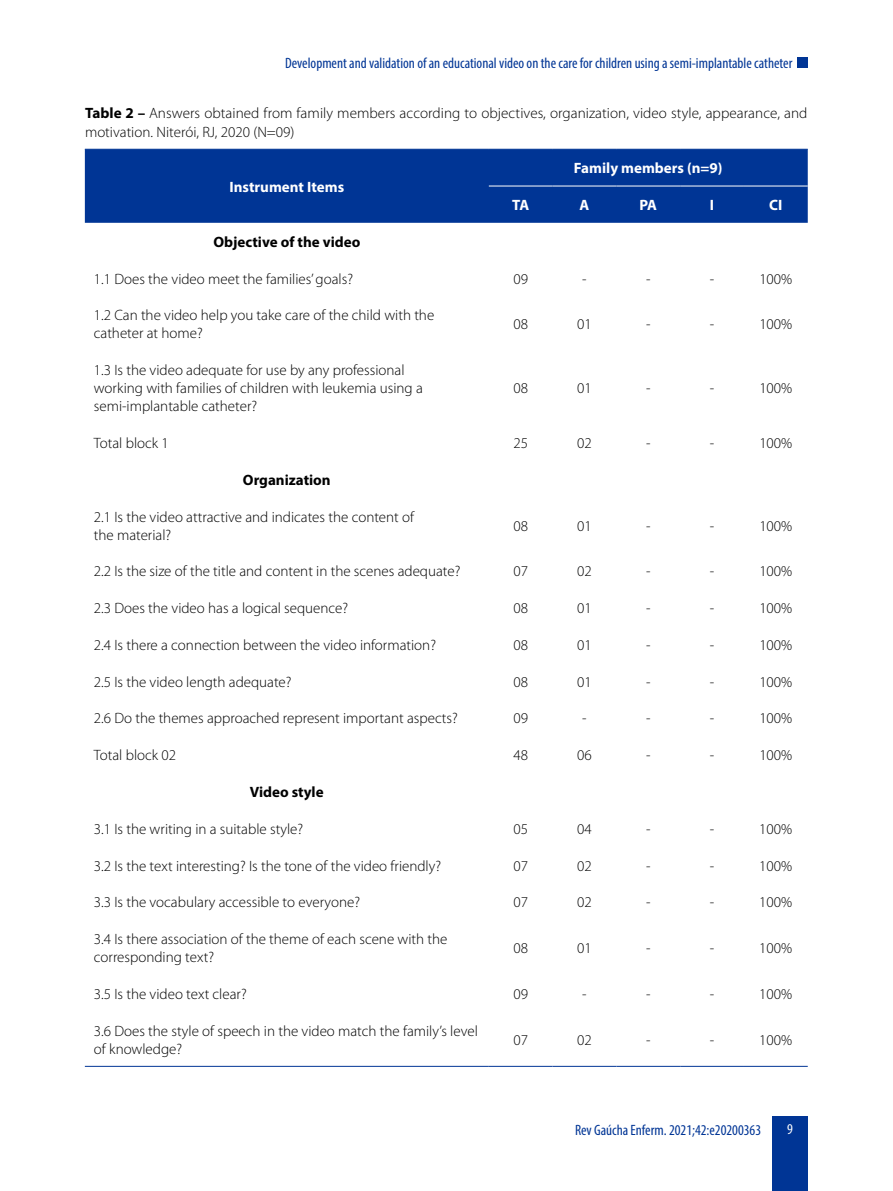
<style>
.page{position:relative;width:893px;height:1191px;background:#fff}
.page>*{position:absolute;margin:0;border:0;box-sizing:border-box;transform-origin:0 0}
.t1{font:300 15px/18px "Myriad Pro";color:#000}
.t2{font:condensed 15px "Myriad Pro";color:#003595}
.t3{font:700 15px "Myriad Pro";color:#fff}
.t4{font:700 15px "Myriad Pro";color:#000}
.t5{font:condensed 15px "Myriad Pro";color:#fff}
.s1{font-weight:700}
</style>
<div class="page">
<div style="left:772px;top:1116px;width:36px;height:75px;background:#003595"></div>
<div style="left:798px;top:57px;width:10px;height:11px;background:#003595"></div>
<div style="left:85px;top:150px;width:723px;height:73px;background:#003595"></div>
<hr style="left:85px;top:149px;width:404px;height:1px;background:#003595">
<hr style="left:489px;top:149px;width:64px;height:1px;background:#003595">
<hr style="left:553px;top:149px;width:63px;height:1px;background:#003595">
<hr style="left:616px;top:149px;width:64px;height:1px;background:#003595">
<hr style="left:680px;top:149px;width:64px;height:1px;background:#003595">
<hr style="left:744px;top:149px;width:64px;height:1px;background:#003595">
<hr style="left:489px;top:186px;width:64px;height:1px;background:#fff">
<hr style="left:553px;top:186px;width:63px;height:1px;background:#fff">
<hr style="left:616px;top:186px;width:64px;height:1px;background:#fff">
<hr style="left:680px;top:186px;width:64px;height:1px;background:#fff">
<hr style="left:744px;top:186px;width:64px;height:1px;background:#fff">
<hr style="left:85px;top:1066px;width:404px;height:1px;background:#003595">
<hr style="left:489px;top:1066px;width:64px;height:1px;background:#003595">
<hr style="left:553px;top:1066px;width:63px;height:1px;background:#003595">
<hr style="left:616px;top:1066px;width:64px;height:1px;background:#003595">
<hr style="left:680px;top:1066px;width:64px;height:1px;background:#003595">
<hr style="left:744px;top:1066px;width:64px;height:1px;background:#003595">
<p class="t2" style="left:285px;top:54px;width:509px">Development and validation of an educational video on the care for children using a semi-implantable catheter</p>
<p class="t1" style="left:85px;top:103px;width:724px;line-height:19.5px"><span class="s1">Table 2 –</span> Answers obtained from family members according to objectives, organization, video style, appearance, and motivation. Niterói, RJ, 2020 (N=09)</p>
<p class="t3" style="left:229px;top:177px;width:116px">Instrument Items</p>
<p class="t3" style="left:574px;top:158px;width:150px">Family members (n=9)</p>
<p class="t3" style="left:512px;top:195px;width:18px">TA</p>
<p class="t3" style="left:580px;top:195px;width:11px">A</p>
<p class="t3" style="left:639px;top:195px;width:19px">PA</p>
<p class="t3" style="left:710px;top:195px;width:6px">I</p>
<p class="t3" style="left:769px;top:195px;width:15px">CI</p>
<p class="t4" style="left:213px;top:232px;width:148px">Objective of the video</p>
<p class="t1" style="left:94px;top:269px;width:261px">1.1 Does the video meet the families’ goals?</p>
<p class="t1" style="left:513px;top:269px;width:16px">09</p>
<p class="t1" style="left:582px;top:269px;width:6px">-</p>
<p class="t1" style="left:646px;top:269px;width:6px">-</p>
<p class="t1" style="left:710px;top:269px;width:6px">-</p>
<p class="t1" style="left:759px;top:269px;width:35px">100%</p>
<p class="t1" style="left:94px;top:306px;width:342px">1.2 Can the video help you take care of the child with the catheter at home?</p>
<p class="t1" style="left:513px;top:315px;width:16px">08</p>
<p class="t1" style="left:577px;top:315px;width:16px">01</p>
<p class="t1" style="left:646px;top:315px;width:6px">-</p>
<p class="t1" style="left:710px;top:315px;width:6px">-</p>
<p class="t1" style="left:759px;top:315px;width:35px">100%</p>
<p class="t1" style="left:94px;top:361px;width:330px">1.3 Is the video adequate for use by any professional working with families of children with leukemia using a semi-implantable catheter?</p>
<p class="t1" style="left:513px;top:379px;width:16px">08</p>
<p class="t1" style="left:577px;top:379px;width:16px">01</p>
<p class="t1" style="left:646px;top:379px;width:6px">-</p>
<p class="t1" style="left:710px;top:379px;width:6px">-</p>
<p class="t1" style="left:759px;top:379px;width:35px">100%</p>
<p class="t1" style="left:94px;top:434px;width:76px">Total block 1</p>
<p class="t1" style="left:513px;top:434px;width:16px">25</p>
<p class="t1" style="left:577px;top:434px;width:16px">02</p>
<p class="t1" style="left:646px;top:434px;width:6px">-</p>
<p class="t1" style="left:710px;top:434px;width:6px">-</p>
<p class="t1" style="left:759px;top:434px;width:35px">100%</p>
<p class="t4" style="left:243px;top:470px;width:89px">Organization</p>
<p class="t1" style="left:94px;top:507px;width:322px">2.1 Is the video attractive and indicates the content of the material?</p>
<p class="t1" style="left:513px;top:516px;width:16px">08</p>
<p class="t1" style="left:577px;top:516px;width:16px">01</p>
<p class="t1" style="left:646px;top:516px;width:6px">-</p>
<p class="t1" style="left:710px;top:516px;width:6px">-</p>
<p class="t1" style="left:759px;top:516px;width:35px">100%</p>
<p class="t1" style="left:94px;top:562px;width:368px">2.2 Is the size of the title and content in the scenes adequate?</p>
<p class="t1" style="left:513px;top:562px;width:16px">07</p>
<p class="t1" style="left:577px;top:562px;width:16px">02</p>
<p class="t1" style="left:646px;top:562px;width:6px">-</p>
<p class="t1" style="left:710px;top:562px;width:6px">-</p>
<p class="t1" style="left:759px;top:562px;width:35px">100%</p>
<p class="t1" style="left:94px;top:599px;width:256px">2.3 Does the video has a logical sequence?</p>
<p class="t1" style="left:513px;top:599px;width:16px">08</p>
<p class="t1" style="left:577px;top:599px;width:16px">01</p>
<p class="t1" style="left:646px;top:599px;width:6px">-</p>
<p class="t1" style="left:710px;top:599px;width:6px">-</p>
<p class="t1" style="left:759px;top:599px;width:35px">100%</p>
<p class="t1" style="left:94px;top:635px;width:344px">2.4 Is there a connection between the video information?</p>
<p class="t1" style="left:513px;top:635px;width:16px">08</p>
<p class="t1" style="left:577px;top:635px;width:16px">01</p>
<p class="t1" style="left:646px;top:635px;width:6px">-</p>
<p class="t1" style="left:710px;top:635px;width:6px">-</p>
<p class="t1" style="left:759px;top:635px;width:35px">100%</p>
<p class="t1" style="left:94px;top:672px;width:199px">2.5 Is the video length adequate?</p>
<p class="t1" style="left:513px;top:672px;width:16px">08</p>
<p class="t1" style="left:577px;top:672px;width:16px">01</p>
<p class="t1" style="left:646px;top:672px;width:6px">-</p>
<p class="t1" style="left:710px;top:672px;width:6px">-</p>
<p class="t1" style="left:759px;top:672px;width:35px">100%</p>
<p class="t1" style="left:94px;top:709px;width:365px">2.6 Do the themes approached represent important aspects?</p>
<p class="t1" style="left:513px;top:709px;width:16px">09</p>
<p class="t1" style="left:582px;top:709px;width:6px">-</p>
<p class="t1" style="left:646px;top:709px;width:6px">-</p>
<p class="t1" style="left:710px;top:709px;width:6px">-</p>
<p class="t1" style="left:759px;top:709px;width:35px">100%</p>
<p class="t1" style="left:94px;top:746px;width:84px">Total block 02</p>
<p class="t1" style="left:513px;top:746px;width:16px">48</p>
<p class="t1" style="left:577px;top:746px;width:16px">06</p>
<p class="t1" style="left:646px;top:746px;width:6px">-</p>
<p class="t1" style="left:710px;top:746px;width:6px">-</p>
<p class="t1" style="left:759px;top:746px;width:35px">100%</p>
<p class="t4" style="left:250px;top:782px;width:75px">Video style</p>
<p class="t1" style="left:94px;top:819px;width:211px">3.1 Is the writing in a suitable style?</p>
<p class="t1" style="left:513px;top:819px;width:16px">05</p>
<p class="t1" style="left:577px;top:819px;width:16px">04</p>
<p class="t1" style="left:646px;top:819px;width:6px">-</p>
<p class="t1" style="left:710px;top:819px;width:6px">-</p>
<p class="t1" style="left:759px;top:819px;width:35px">100%</p>
<p class="t1" style="left:94px;top:856px;width:349px">3.2 Is the text interesting? Is the tone of the video friendly?</p>
<p class="t1" style="left:513px;top:856px;width:16px">07</p>
<p class="t1" style="left:577px;top:856px;width:16px">02</p>
<p class="t1" style="left:646px;top:856px;width:6px">-</p>
<p class="t1" style="left:710px;top:856px;width:6px">-</p>
<p class="t1" style="left:759px;top:856px;width:35px">100%</p>
<p class="t1" style="left:94px;top:893px;width:268px">3.3 Is the vocabulary accessible to everyone?</p>
<p class="t1" style="left:513px;top:893px;width:16px">07</p>
<p class="t1" style="left:577px;top:893px;width:16px">02</p>
<p class="t1" style="left:646px;top:893px;width:6px">-</p>
<p class="t1" style="left:710px;top:893px;width:6px">-</p>
<p class="t1" style="left:759px;top:893px;width:35px">100%</p>
<p class="t1" style="left:94px;top:930px;width:355px">3.4 Is there association of the theme of each scene with the corresponding text?</p>
<p class="t1" style="left:513px;top:939px;width:16px">08</p>
<p class="t1" style="left:577px;top:939px;width:16px">01</p>
<p class="t1" style="left:646px;top:939px;width:6px">-</p>
<p class="t1" style="left:710px;top:939px;width:6px">-</p>
<p class="t1" style="left:759px;top:939px;width:35px">100%</p>
<p class="t1" style="left:94px;top:984px;width:154px">3.5 Is the video text clear?</p>
<p class="t1" style="left:513px;top:984px;width:16px">09</p>
<p class="t1" style="left:582px;top:984px;width:6px">-</p>
<p class="t1" style="left:646px;top:984px;width:6px">-</p>
<p class="t1" style="left:710px;top:984px;width:6px">-</p>
<p class="t1" style="left:759px;top:984px;width:35px">100%</p>
<p class="t1" style="left:94px;top:1021px;width:386px">3.6 Does the style of speech in the video match the family’s level of knowledge?</p>
<p class="t1" style="left:513px;top:1030px;width:16px">07</p>
<p class="t1" style="left:577px;top:1030px;width:16px">02</p>
<p class="t1" style="left:646px;top:1030px;width:6px">-</p>
<p class="t1" style="left:710px;top:1030px;width:6px">-</p>
<p class="t1" style="left:759px;top:1030px;width:35px">100%</p>
<p class="t2" style="left:575px;top:1121px;width:188px">Rev Gaúcha Enferm. 2021;42:e20200363</p>
<p class="t5" style="left:787px;top:1120px;width:7px">9</p>
</div>
